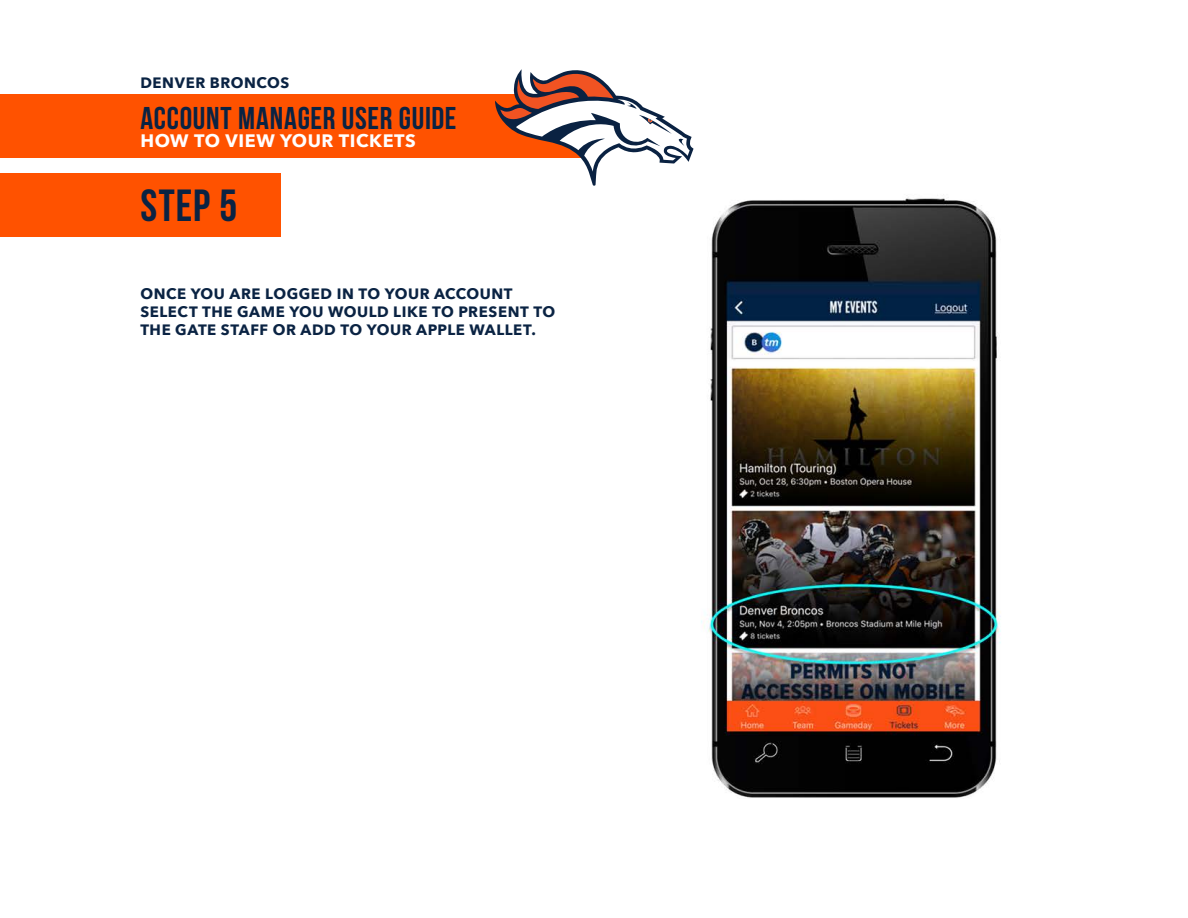
<style>
.page{position:relative;width:1188px;height:918px;background:#fff}
.page>*{position:absolute;margin:0;border:0;box-sizing:border-box;transform-origin:0 0}
.t1{font:700 45px "Bebas Neue";color:#0a2343}
.t2{font:700 31.5px "Bebas Neue";letter-spacing:.02em;color:#0a2343}
.t3{font:700 18px "Avenir Next";letter-spacing:.03em;color:#fff}
.t4{font:700 15px/18px "Avenir Next";letter-spacing:.035em;color:#0a2343}
</style>
<div class="page">
<img style="left:0;top:173px;width:1001px;height:625px">
<div style="left:0;top:94px;width:594px;height:64px;background:#ff5200"></div>
<svg style="left:495px;top:69px;width:199px;height:117px"></svg>
<div style="left:0;top:174px;width:280px;height:63px;background:#ff5200"></div>
<p class="t4" style="left:140px;top:74px;width:150px">DENVER BRONCOS</p>
<p class="t2" style="left:140px;top:100px;width:318px">ACCOUNT MANAGER USER GUIDE</p>
<p class="t3" style="left:140px;top:125px;width:277px">HOW TO VIEW YOUR TICKETS</p>
<p class="t1" style="left:140px;top:180px;width:98px">STEP 5</p>
<p class="t4" style="left:140px;top:285px;width:416px">ONCE YOU ARE LOGGED IN TO YOUR ACCOUNT<br>SELECT THE GAME YOU WOULD LIKE TO PRESENT TO<br>THE GATE STAFF OR ADD TO YOUR APPLE WALLET.</p>
</div>
